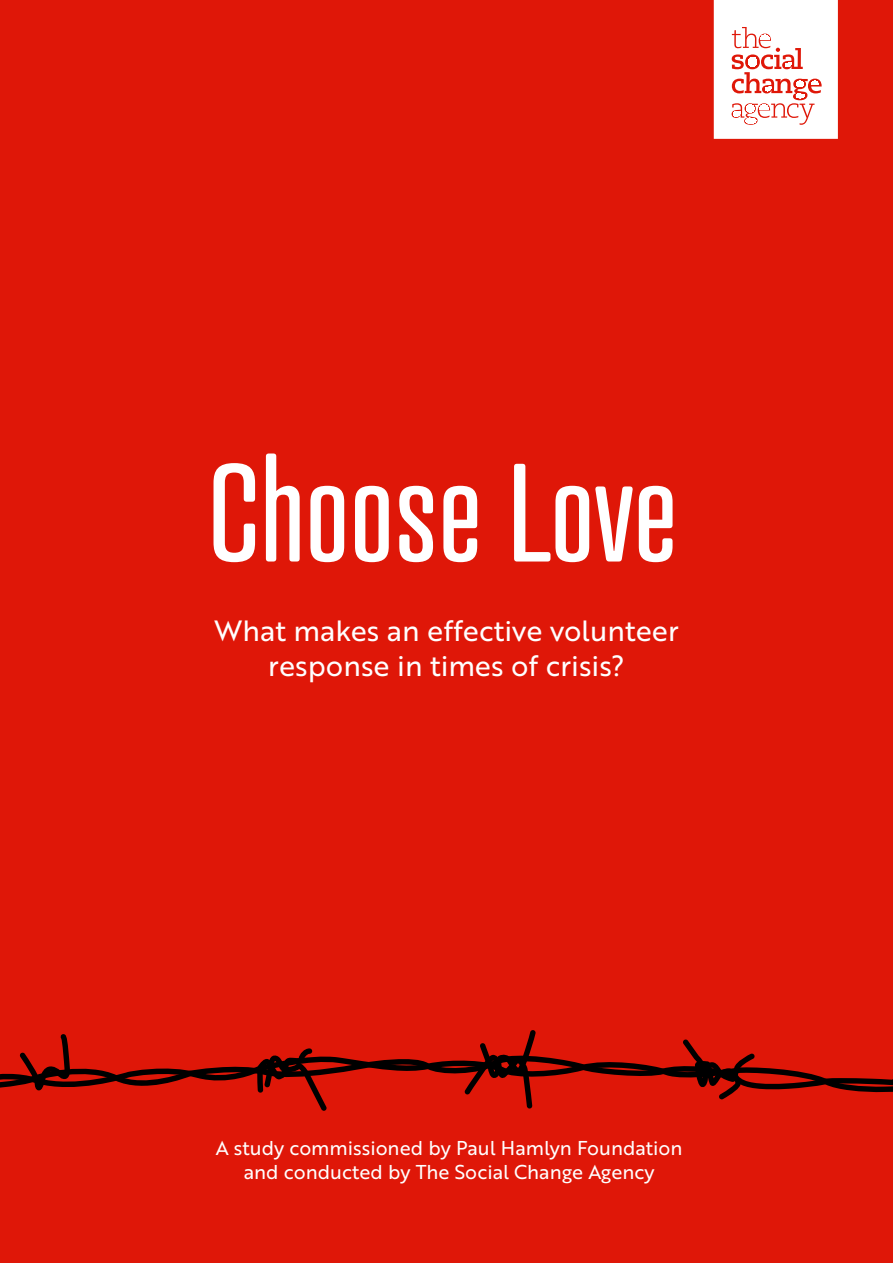
<style>
.page{position:relative;width:893px;height:1263px;background:#df1708}
.page>*{position:absolute;margin:0;border:0;box-sizing:border-box;transform-origin:0 0}
.t1{font:135px "Atrament";color:#fff}
.t2{font:28.5px/34.2px "Brother 1816 Regular";color:#fff;text-align:center}
.t3{font:19.5px/23.4px "Brother 1816 Regular";color:#fff;text-align:center}
</style>
<div class="page">
<svg style="left:0;top:1055px;width:891px;height:54px"></svg>
<svg style="left:20px;top:1034px;width:50px;height:56px"></svg>
<svg style="left:464px;top:1030px;width:72px;height:78px"></svg>
<svg style="left:683px;top:1039px;width:72px;height:60px"></svg>
<svg style="left:256px;top:1048px;width:71px;height:63px"></svg>
<svg style="left:891px;top:1079px;width:2px;height:13px"></svg>
<svg style="left:714px;top:0;width:124px;height:139px"></svg>
<h1 class="t1" style="left:208px;top:431px;width:471px">Choose Love</h1>
<h2 class="t2" style="left:214px;top:613px;width:466px">What makes an effective volunteer response in times of crisis?</h2>
<p class="t3" style="left:216px;top:1136px;width:468px">A study commissioned by Paul Hamlyn Foundation and conducted by The Social Change Agency</p>
</div>
